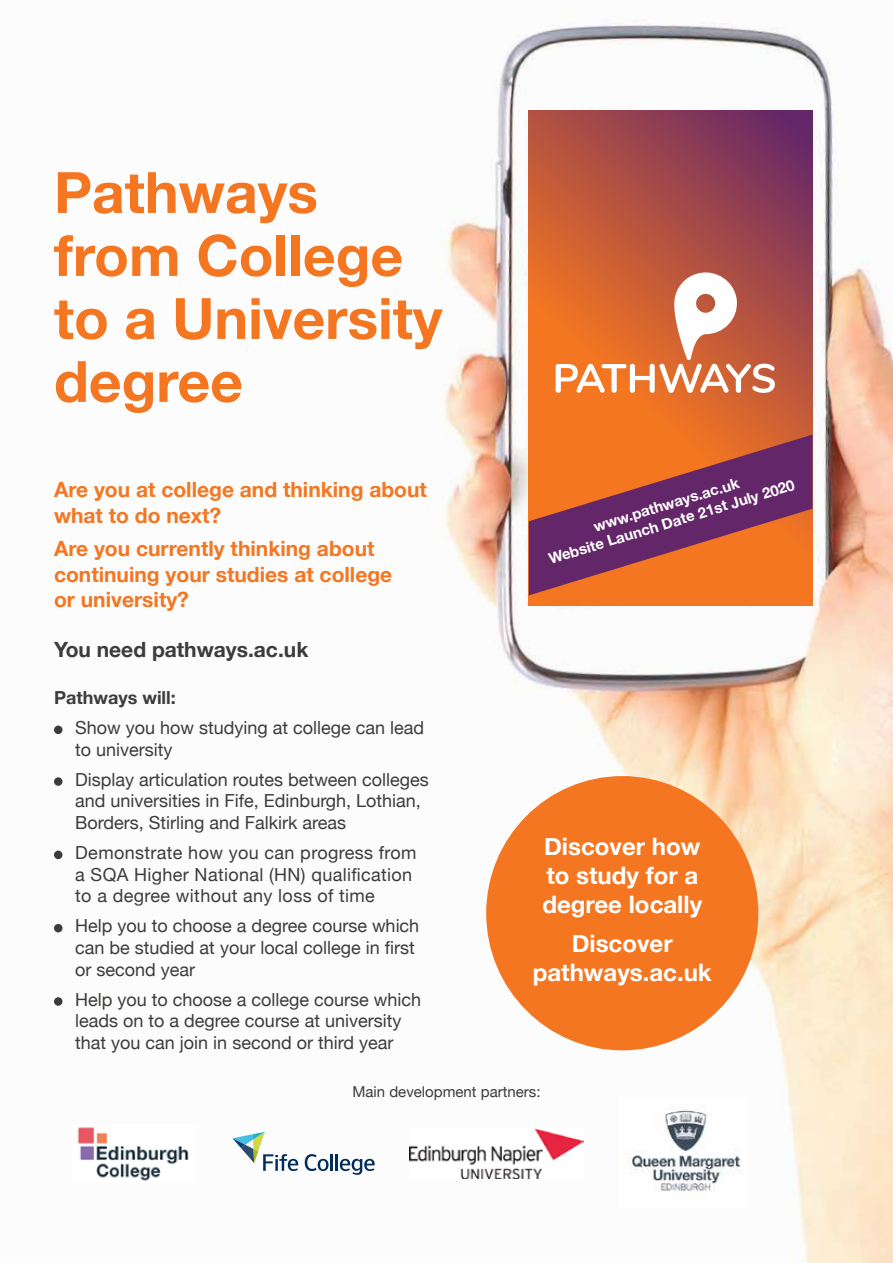
<style>
.page{position:relative;width:893px;height:1263px;background:#fff}
.page>*{position:absolute;margin:0;border:0;box-sizing:border-box;transform-origin:0 0}
.t1{font:700 57px/63px "Helvetica Neue";color:#f47621}
.t2{font:700 24px/28.8px "Helvetica Neue";color:#fff}
.t3{font:700 21px/25.2px "Helvetica Neue";color:#f47621}
.t4{font:700 21px "Helvetica Neue";color:#3c3c3b}
.t5{font:18px/21.6px "Helvetica Neue";color:#3c3c3b}
.t6{font:18px/21.6px "Helvetica Neue";letter-spacing:.02em;color:#3c3c3b}
.t7{font:700 18px "Helvetica Neue";color:#3c3c3b}
.t8{font:700 15px/18px "Helvetica Neue";color:#fff;text-align:center}
.t9{font:15px "Helvetica Neue";color:#3c3c3b}
</style>
<div class="page">
<img style="left:54px;top:22px;width:839px;height:1241px">
<svg style="left:529px;top:111px;width:283px;height:494px;background:#b5533f"></svg>
<svg style="left:529px;top:434px;width:283px;height:161px;background:#b05042"></svg>
<svg style="left:556px;top:272px;width:219px;height:121px"></svg>
<img style="left:72px;top:1124px;width:125px;height:58px">
<img style="left:410px;top:1128px;width:174px;height:50px">
<img style="left:619px;top:1098px;width:128px;height:111px">
<svg style="left:232px;top:1132px;width:66px;height:39px"></svg>
<svg style="left:305px;top:1154px;width:28px;height:17px"></svg>
<hr style="left:335px;top:1154px;width:3px;height:17px;background:#012d5b">
<svg style="left:340px;top:1159px;width:35px;height:16px"></svg>
<div style="left:54px;top:726px;width:9px;height:8px;background:#3c3c3b;border-radius:50%"></div>
<div style="left:54px;top:777px;width:9px;height:9px;background:#3c3c3b;border-radius:50%"></div>
<div style="left:54px;top:851px;width:9px;height:8px;background:#3c3c3b;border-radius:50%"></div>
<div style="left:54px;top:924px;width:9px;height:8px;background:#3c3c3b;border-radius:50%"></div>
<div style="left:54px;top:997px;width:9px;height:9px;background:#3c3c3b;border-radius:50%"></div>
<div style="left:486px;top:776px;width:272px;height:274px;background:#f47621;border-radius:50%"></div>
<h1 class="t1" style="left:54px;top:163px;width:390px">Pathways from College to a University degree</h1>
<p class="t3" style="left:54px;top:478px;width:374px">Are you at college and thinking about what to do next?</p>
<p class="t3" style="left:54px;top:537px;width:340px">Are you currently thinking about continuing your studies at college or university?</p>
<p class="t4" style="left:54px;top:633px;width:256px">You need pathways.ac.uk</p>
<p class="t7" style="left:54px;top:683px;width:123px">Pathways will:</p>
<p class="t5" style="left:75px;top:718px;width:351px">Show you how studying at college can lead to university</p>
<p class="t5" style="left:75px;top:770px;width:355px">Display articulation routes between colleges and universities in Fife, Edinburgh, Lothian,<br>Borders, Stirling and Falkirk areas</p>
<p class="t6" style="left:75px;top:843px;width:343px">Demonstrate how you can progress from a SQA Higher National (HN) qualification to a degree without any loss of time</p>
<p class="t5" style="left:75px;top:916px;width:346px">Help you to choose a degree course which can be studied at your local college in first or second year</p>
<p class="t5" style="left:75px;top:989px;width:348px">Help you to choose a college course which leads on to a degree course at university that you can join in second or third year</p>
<p class="t8" style="left:541px;top:534px;width:258px;rotate:-17deg">www.pathways.ac.uk<br>Website Launch Date 21st July 2020</p>
<h2 class="t2" style="left:542px;top:833px;width:161px">Discover how to study for a degree locally</h2>
<h2 class="t2" style="left:533px;top:929px;width:181px;text-align:center">Discover pathways.ac.uk</h2>
<p class="t9" style="left:352px;top:1080px;width:190px">Main development partners:</p>
</div>
